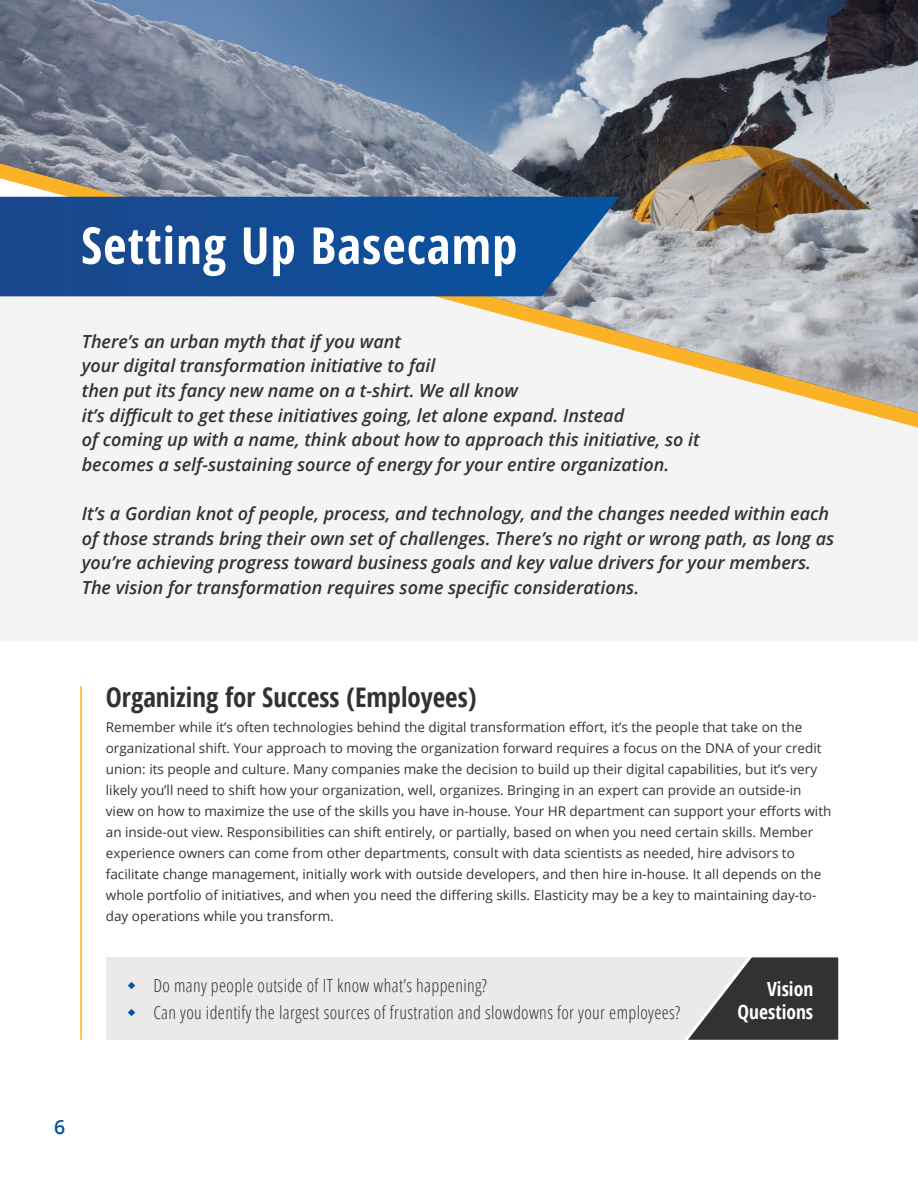
<style>
.page{position:relative;width:918px;height:1188px;background:#fff}
.page>*{position:absolute;margin:0;border:0;box-sizing:border-box;transform-origin:0 0}
.t1{font:700 51px "Open Sans Condensed";letter-spacing:.02em;color:#fff}
.t2{font:700 27px "Open Sans Condensed";color:#313232}
.t3{font:700 19.5px/23.4px "Open Sans Condensed";color:#fff;text-align:right}
.t4{font:600 19.5px "Open Sans";color:#0453a0}
.t5{font:italic 600 18px/24.6px "Open Sans";color:#313232}
.t6{font:300 18px/27px "Open Sans Condensed";letter-spacing:.02em;color:#313232}
.t7{font:13.5px/21px "Open Sans";color:#313232}
</style>
<div class="page">
<div style="left:0;top:225px;width:918px;height:416px;background:#f5f4f4"></div>
<div style="left:106px;top:957px;width:732px;height:83px;background:#ebeae9"></div>
<svg style="left:684px;top:957px;width:155px;height:83px"></svg>
<hr style="left:80px;top:686px;width:2px;height:354px;background:#fcb227">
<img style="left:0;top:0;width:918px;height:413px">
<svg style="left:0;top:197px;width:619px;height:99px;background:#1b5297"></svg>
<h1 class="t1" style="left:81px;top:210px;width:438px">Setting Up Basecamp</h1>
<p class="t5" style="left:82px;top:329px;width:620px">There’s an urban myth that if you want<br>your digital transformation initiative to fail<br>then put its fancy new name on a t-shirt. We all know<br>it’s difficult to get these initiatives going, let alone expand. Instead<br>of coming up with a name, think about how to approach this initiative, so it becomes a self-sustaining source of energy for your entire organization.</p>
<p class="t5" style="left:82px;top:501px;width:754px">It’s a Gordian knot of people, process, and technology, and the changes needed within each of those strands bring their own set of challenges. There’s no right or wrong path, as long as you’re achieving progress toward business goals and key value drivers for your members.<br>The vision for transformation requires some specific considerations.</p>
<h2 class="t2" style="left:106px;top:678px;width:372px">Organizing for Success (Employees)</h2>
<p class="t7" style="left:106px;top:717px;width:727px">Remember while it’s often technologies behind the digital transformation effort, it’s the people that take on the organizational shift. Your approach to moving the organization forward requires a focus on the DNA of your credit union: its people and culture. Many companies make the decision to build up their digital capabilities, but it’s very likely you’ll need to shift how your organization, well, organizes. Bringing in an expert can provide an outside-in view on how to maximize the use of the skills you have in-house. Your HR department can support your efforts with an inside-out view. Responsibilities can shift entirely, or partially, based on when you need certain skills. Member experience owners can come from other departments, consult with data scientists as needed, hire advisors to facilitate change management, initially work with outside developers, and then hire in-house. It all depends on the whole portfolio of initiatives, and when you need the differing skills. Elasticity may be a key to maintaining day-to&shy;day operations while you transform.</p>
<h3 class="t6" style="left:153px;top:971px;width:528px">Do many people outside of IT know what’s happening?<br>Can you identify the largest sources of frustration and slowdowns for your employees?</h3>
<h3 class="t3" style="left:738px;top:976px;width:77px">Vision<br>Questions</h3>
<h3 class="t4" style="left:54px;top:1114px;width:13px">6</h3>
</div>
